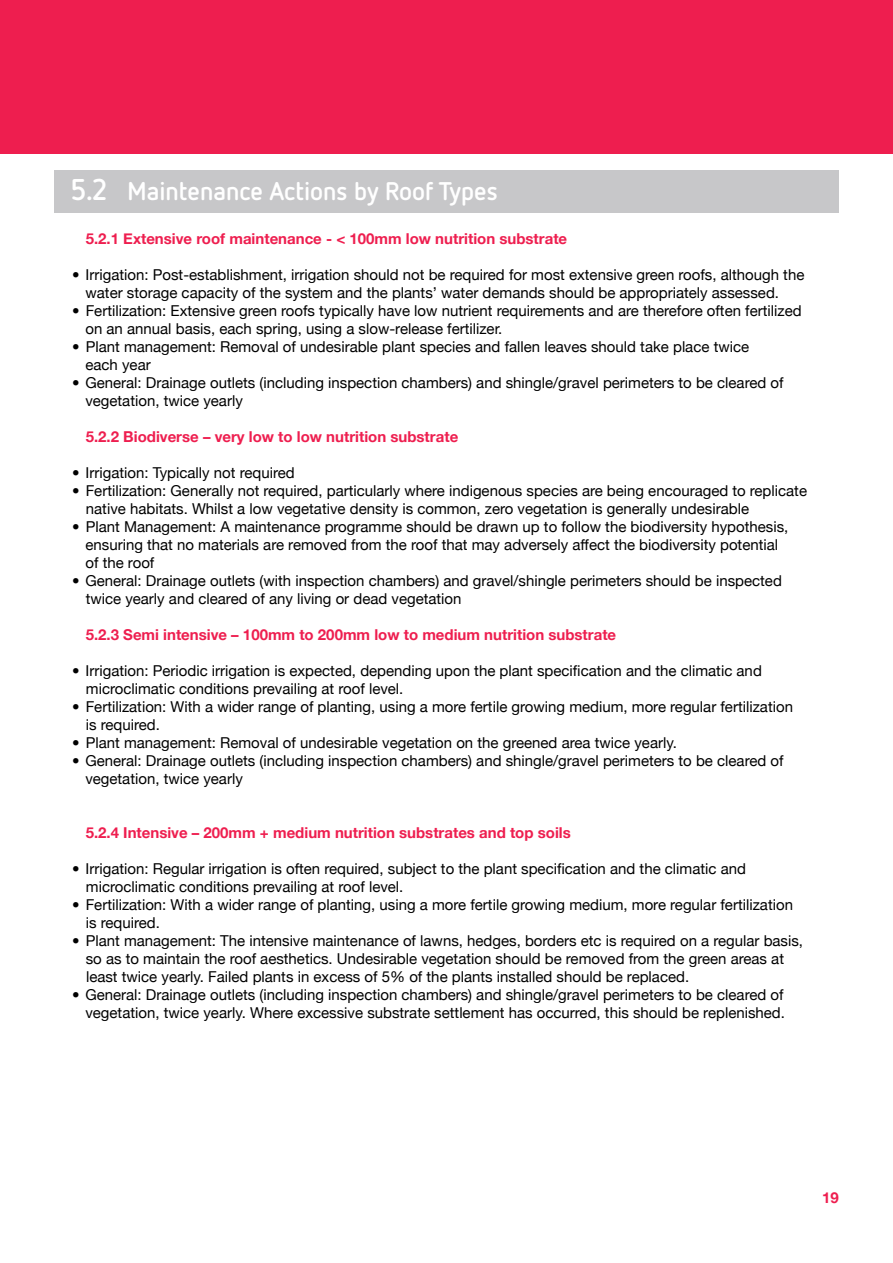
<style>
.page{position:relative;width:893px;height:1263px;background:#fff}
.page>*{position:absolute;margin:0;border:0;box-sizing:border-box;transform-origin:0 0}
.t1{font:700 25.5px "Netto OT";color:#fff}
.t2{font:15px/18px "Helvetica Neue";color:#000}
.t3{font:700 15px "Helvetica Neue";color:#ee1e4f}
.s1{font-size:30px}
</style>
<div class="page">
<div style="left:0;top:0;width:893px;height:153px;background:#ee1e4f"></div>
<div style="left:54px;top:170px;width:785px;height:43px;background:#c7c7c9"></div>
<h1 class="t1" style="left:71px;top:175px;width:429px"><span class="s1">5.2</span> Maintenance Actions by Roof Types</h1>
<p class="t3" style="left:86px;top:230px;width:483px">5.2.1 Extensive roof maintenance - &lt; 100mm low nutrition substrate</p>
<p class="t2" style="left:86px;top:266px;width:720px;text-indent:-13px">• Irrigation: Post-establishment, irrigation should not be required for most extensive green roofs, although the water storage capacity of the system and the plants’ water demands should be appropriately assessed.</p>
<p class="t2" style="left:85px;top:302px;width:718px;text-indent:-13px">• Fertilization: Extensive green roofs typically have low nutrient requirements and are therefore often fertilized on an annual basis, each spring, using a slow-release fertilizer.</p>
<p class="t2" style="left:85px;top:338px;width:665px;text-indent:-13px">• Plant management: Removal of undesirable plant species and fallen leaves should take place twice each year</p>
<p class="t2" style="left:85px;top:374px;width:700px;text-indent:-13px">• General: Drainage outlets (including inspection chambers) and shingle/gravel perimeters to be cleared of vegetation, twice yearly</p>
<p class="t3" style="left:86px;top:428px;width:374px">5.2.2 Biodiverse – very low to low nutrition substrate</p>
<p class="t2" style="left:72px;top:464px;width:224px">• Irrigation: Typically not required</p>
<p class="t2" style="left:86px;top:482px;width:723px;text-indent:-14px">• Fertilization: Generally not required, particularly where indigenous species are being encouraged to replicate native habitats. Whilst a low vegetative density is common, zero vegetation is generally undesirable</p>
<p class="t2" style="left:85px;top:518px;width:704px;text-indent:-13px">• Plant Management: A maintenance programme should be drawn up to follow the biodiversity hypothesis, ensuring that no materials are removed from the roof that may adversely affect the biodiversity potential of the roof</p>
<p class="t2" style="left:86px;top:572px;width:698px;text-indent:-14px">• General: Drainage outlets (with inspection chambers) and gravel/shingle perimeters should be inspected twice yearly and cleared of any living or dead vegetation</p>
<p class="t3" style="left:86px;top:626px;width:532px">5.2.3 Semi intensive – 100mm to 200mm low to medium nutrition substrate</p>
<p class="t2" style="left:86px;top:662px;width:677px;text-indent:-14px">• Irrigation: Periodic irrigation is expected, depending upon the plant specification and the climatic and microclimatic conditions prevailing at roof level.</p>
<p class="t2" style="left:86px;top:698px;width:709px;text-indent:-14px">• Fertilization: With a wider range of planting, using a more fertile growing medium, more regular fertilization is required.</p>
<p class="t2" style="left:72px;top:734px;width:606px">• Plant management: Removal of undesirable vegetation on the greened area twice yearly.</p>
<p class="t2" style="left:85px;top:752px;width:700px;text-indent:-13px">• General: Drainage outlets (including inspection chambers) and shingle/gravel perimeters to be cleared of vegetation, twice yearly</p>
<p class="t3" style="left:86px;top:824px;width:487px">5.2.4 Intensive – 200mm + medium nutrition substrates and top soils</p>
<p class="t2" style="left:86px;top:860px;width:662px;text-indent:-14px">• Irrigation: Regular irrigation is often required, subject to the plant specification and the climatic and microclimatic conditions prevailing at roof level.</p>
<p class="t2" style="left:86px;top:896px;width:709px;text-indent:-14px">• Fertilization: With a wider range of planting, using a more fertile growing medium, more regular fertilization is required.</p>
<p class="t2" style="left:86px;top:932px;width:719px;text-indent:-14px">• Plant management: The intensive maintenance of lawns, hedges, borders etc is required on a regular basis, so as to maintain the roof aesthetics. Undesirable vegetation should be removed from the green areas at least twice yearly. Failed plants in excess of 5% of the plants installed should be replaced.</p>
<p class="t2" style="left:72px;top:986px;width:714px;text-align:right">• General: Drainage outlets (including inspection chambers) and shingle/gravel perimeters to be cleared of vegetation, twice yearly. Where excessive substrate settlement has occurred, this should be replenished.</p>
<p class="t3" style="left:822px;top:1188px;width:18px">19</p>
</div>
